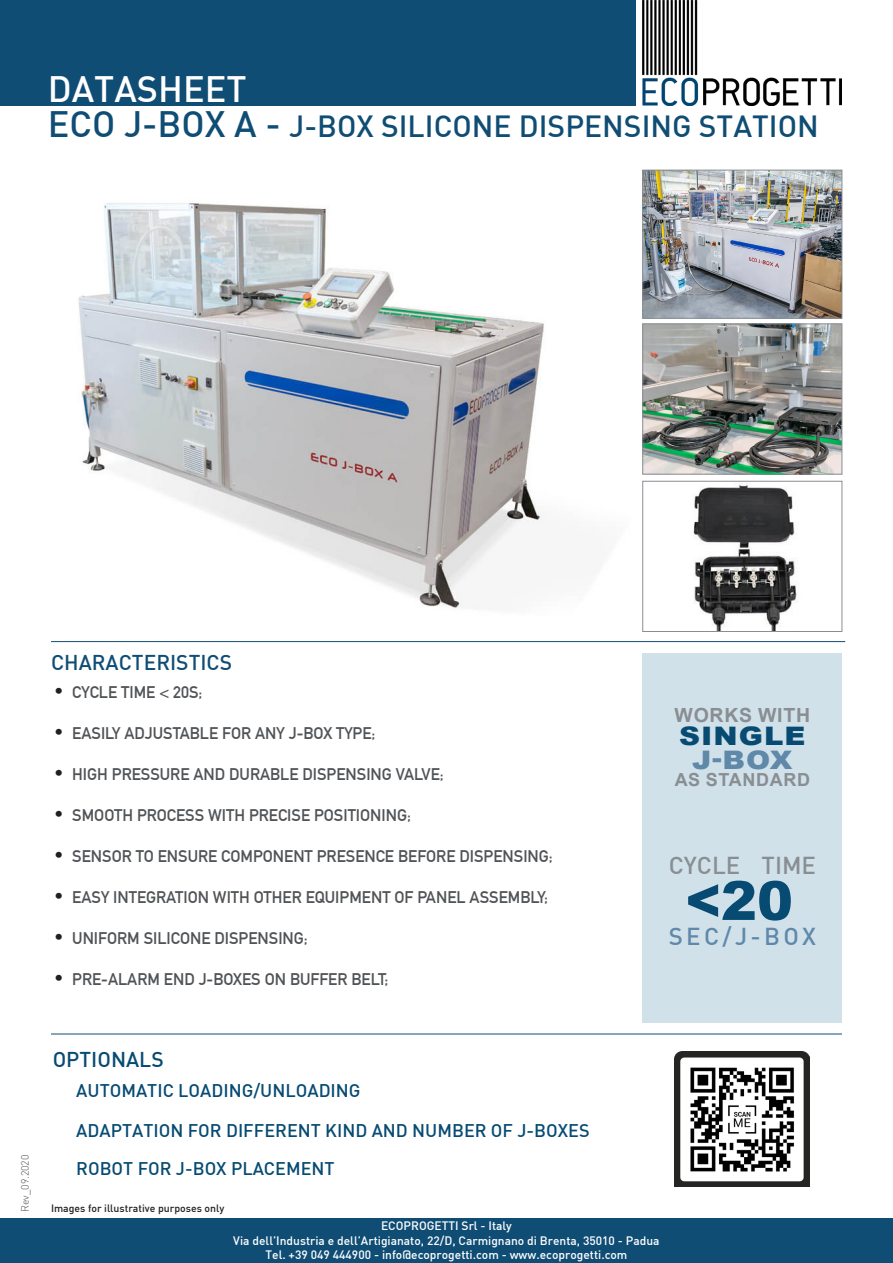
<style>
.page{position:relative;width:893px;height:1263px;background:#fff}
.page>*{position:absolute;margin:0;border:0;box-sizing:border-box;transform-origin:0 0}
.t1{font:900 54px "Arial";color:#074b73}
.t2{font:500 36px "DIN";color:#fff}
.t3{font:500 30px "DIN";color:#104d75}
.t4{font:900 25.5px/24px "Arial";letter-spacing:.035em;color:#074b73;text-align:center;scale:1.14 1}
.t5{font:500 24px "DIN";color:#898e92}
.t6{font:500 24px "DIN";letter-spacing:.14em;color:#6088a9}
.t7{font:500 21px "DIN";color:#104d75}
.t8{font:500 21px "DIN";color:#074b73}
.t9{font:700 19.5px "Arial";letter-spacing:.035em;color:#898e92}
.t10{font:500 18px "DIN";color:#074b73}
.t11{font:700 18px "Arial";letter-spacing:.035em;color:#898e92}
.t12{font:16.5px "DIN1451 Mittelschrift";color:#515457}
.t13{font:500 12px "DIN";color:#fff}
.t14{font:500 10.5px "DIN";color:#231f20}
.t15{font:300 10.5px "DIN";color:#515457}
.s1{font-size:36px}
.s2{font-family:"Arial";font-weight:700;font-size:21px;color:#231f20}
.s3{color:#6088a9}
</style>
<div class="page">
<div style="left:643px;top:653px;width:199px;height:370px;background:#d0e1ea"></div>
<div style="left:0;top:0;width:636px;height:105px;background:#104d75"></div>
<div style="left:0;top:1218px;width:893px;height:45px;background:#104d75"></div>
<img style="left:643px;top:0;width:199px;height:105px">
<img style="left:78px;top:201px;width:468px;height:408px">
<hr style="left:51px;top:1034px;width:791px;height:1px;background:#104d75">
<hr style="left:51px;top:641px;width:794px;height:1px;background:#104d75">
<img style="left:675px;top:1052px;width:135px;height:135px">
<img style="left:645px;top:172px;width:195px;height:144px">
<div style="left:643px;top:170px;width:199px;height:148px;border:1px solid #898e92"></div>
<img style="left:693px;top:483px;width:104px;height:147px">
<div style="left:643px;top:481px;width:199px;height:151px;border:1px solid #898e92"></div>
<img style="left:645px;top:326px;width:195px;height:146px">
<div style="left:643px;top:324px;width:199px;height:150px;border:1px solid #898e92"></div>
<p class="t2" style="left:48px;top:66px;width:200px">DATASHEET</p>
<p class="t3" style="left:48px;top:107px;width:772px"><span class="s1">ECO J-BOX A -</span> J-BOX SILICONE DISPENSING STATION</p>
<p class="t7" style="left:51px;top:649px;width:183px">CHARACTERISTICS</p>
<p class="t12" style="left:55px;top:682px;width:149px"><span class="s2">•</span> CYCLE TIME &lt; 20S;</p>
<p class="t12" style="left:55px;top:723px;width:322px"><span class="s2">•</span> EASILY ADJUSTABLE FOR ANY J-BOX TYPE;</p>
<p class="t12" style="left:55px;top:765px;width:390px"><span class="s2">•</span> HIGH PRESSURE AND DURABLE DISPENSING VALVE;</p>
<p class="t12" style="left:55px;top:806px;width:357px"><span class="s2">•</span> SMOOTH PROCESS WITH PRECISE POSITIONING;</p>
<p class="t12" style="left:55px;top:847px;width:499px"><span class="s2">•</span> SENSOR TO ENSURE COMPONENT PRESENCE BEFORE DISPENSING;</p>
<p class="t12" style="left:55px;top:888px;width:494px"><span class="s2">•</span> EASY INTEGRATION WITH OTHER EQUIPMENT OF PANEL ASSEMBLY;</p>
<p class="t12" style="left:55px;top:929px;width:254px"><span class="s2">•</span> UNIFORM SILICONE DISPENSING;</p>
<p class="t12" style="left:55px;top:970px;width:335px"><span class="s2">•</span> PRE-ALARM END J-BOXES ON BUFFER BELT;</p>
<p class="t9" style="left:675px;top:701px;width:137px">WORKS WITH</p>
<p class="t4" style="left:679px;top:723px;width:112px">SINGLE<br><span class="s3">J-BOX</span></p>
<p class="t11" style="left:675px;top:767px;width:137px">AS STANDARD</p>
<p class="t5" style="left:669px;top:850px;width:149px">CYCLE TIME</p>
<p class="t1" style="left:685px;top:861px;width:109px">&lt;20</p>
<p class="t6" style="left:669px;top:921px;width:149px">SEC/J-BOX</p>
<p class="t15" style="left:19px;top:1212px;width:59px;rotate:-90deg">Rev_09.2020</p>
<p class="t8" style="left:53px;top:1046px;width:113px">OPTIONALS</p>
<p class="t10" style="left:76px;top:1079px;width:286px">AUTOMATIC LOADING/UNLOADING</p>
<p class="t10" style="left:76px;top:1119px;width:515px">ADAPTATION FOR DIFFERENT KIND AND NUMBER OF J-BOXES</p>
<p class="t10" style="left:76px;top:1157px;width:260px">ROBOT FOR J-BOX PLACEMENT</p>
<p class="t14" style="left:51px;top:1201px;width:175px">Images for illustrative purposes only</p>
<p class="t13" style="left:381px;top:1218px;width:132px">ECOPROGETTI Srl - Italy</p>
<p class="t13" style="left:233px;top:1232px;width:428px">Via dell’Industria e dell’Artigianato, 22/D, Carmignano di Brenta, 35010 - Padua</p>
<p class="t13" style="left:265px;top:1247px;width:363px">Tel. +39 049 444900 - info@ecoprogetti.com - www.ecoprogetti.com</p>
</div>
